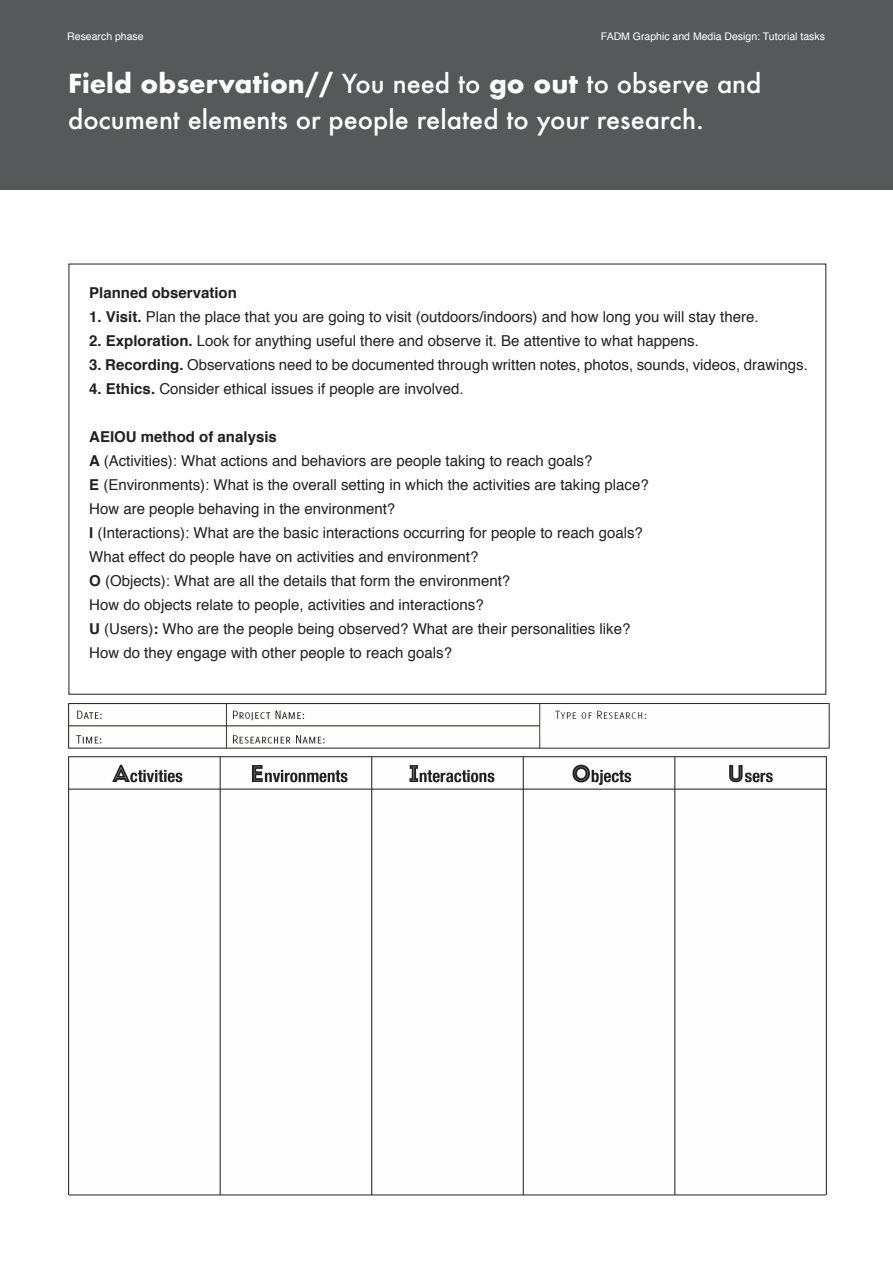
<style>
.page{position:relative;width:893px;height:1263px;background:#fff}
.page>*{position:absolute;margin:0;border:0;box-sizing:border-box;transform-origin:0 0}
.t1{font:500 25.5px "Futura";color:#fff}
.t2{font:700 25.5px "Futura";color:#fff}
.t3{font:15px "Helvetica";color:#231f20}
.t4{font:700 15px "Helvetica";color:#231f20}
.t5{font:10.5px "Helvetica";color:#fff}
.s1{font-weight:500}
.s2{font-weight:700}
</style>
<div class="page">
<div style="left:0;top:0;width:893px;height:189px;background:#57585a"></div>
<img style="left:68px;top:703px;width:762px;height:491px">
<hr style="left:69px;top:1194px;width:757px;height:1px;background:#231f20">
<p class="t5" style="left:67px;top:28px;width:78px">Research phase</p>
<p class="t5" style="left:601px;top:28px;width:226px">FADM Graphic and Media Design: Tutorial tasks</p>
<p class="t2" style="left:68px;top:65px;width:695px">Field observation// <span class="s1">You need to</span> go out <span class="s1">to observe and</span></p>
<p class="t1" style="left:68px;top:102px;width:637px">document elements or people related to your research.</p>
<p class="t4" style="left:89px;top:280px;width:149px">Planned observation</p>
<p class="t3" style="left:89px;top:305px;width:671px"><span class="s2">1. Visit.</span> Plan the place that you are going to visit (outdoors/indoors) and how long you will stay there.</p>
<p class="t3" style="left:89px;top:329px;width:611px"><span class="s2">2. Exploration.</span> Look for anything useful there and observe it. Be attentive to what happens.</p>
<p class="t3" style="left:89px;top:353px;width:720px"><span class="s2">3. Recording.</span> Observations need to be documented through written notes, photos, sounds, videos, drawings.</p>
<p class="t3" style="left:89px;top:377px;width:376px"><span class="s2">4. Ethics.</span> Consider ethical issues if people are involved.</p>
<p class="t4" style="left:89px;top:424px;width:189px">AEIOU method of analysis</p>
<p class="t3" style="left:89px;top:449px;width:505px"><span class="s2">A</span> (Activities): What actions and behaviors are people taking to reach goals?</p>
<p class="t3" style="left:89px;top:473px;width:561px"><span class="s2">E</span> (Environments): What is the overall setting in which the activities are taking place?</p>
<p class="t3" style="left:89px;top:497px;width:307px">How are people behaving in the environment?</p>
<p class="t3" style="left:89px;top:521px;width:555px"><span class="s2">I</span> (Interactions): What are the basic interactions occurring for people to reach goals?</p>
<p class="t3" style="left:89px;top:545px;width:391px">What effect do people have on activities and environment?</p>
<p class="t3" style="left:89px;top:569px;width:422px"><span class="s2">O</span> (Objects): What are all the details that form the environment?</p>
<p class="t3" style="left:89px;top:593px;width:396px">How do objects relate to people, activities and interactions?</p>
<p class="t3" style="left:89px;top:617px;width:543px"><span class="s2">U</span> (Users)<span class="s2">:</span> Who are the people being observed? What are their personalities like?</p>
<p class="t3" style="left:89px;top:641px;width:364px">How do they engage with other people to reach goals?</p>
</div>
